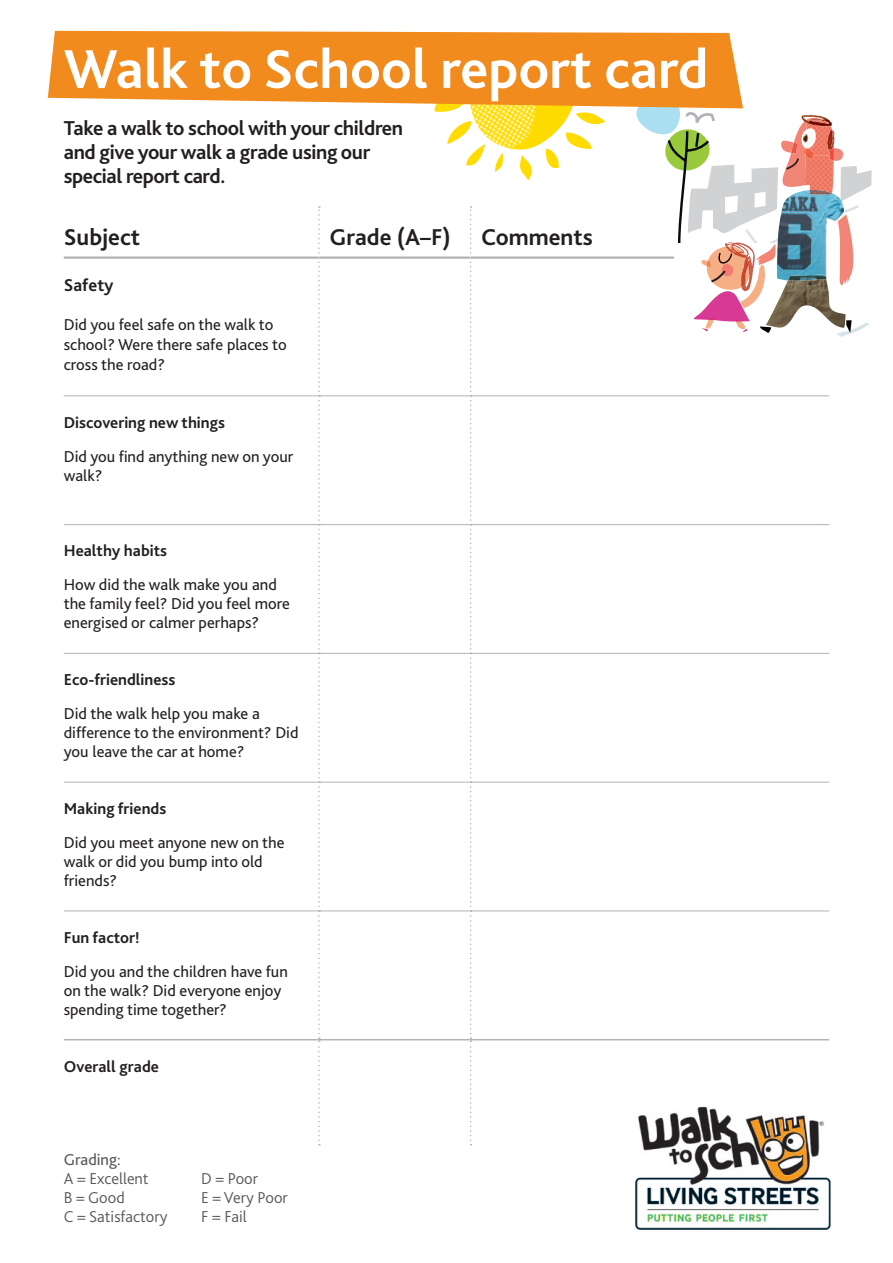
<style>
.page{position:relative;width:893px;height:1263px;background:#fff}
.page>*{position:absolute;margin:0;border:0;box-sizing:border-box;transform-origin:0 0}
.t1{font:700 57px "Bliss 2";color:#fff}
.t2{font:700 24px "Bliss 2";color:#231f20}
.t3{font:700 21px/24.2px "Bliss 2";letter-spacing:-.02em;color:#231f20}
.t4{font:700 18px "Bliss 2";color:#231f20}
.t5{font:16.5px/19px "Bliss 2";color:#231f20}
.t6{font:700 16.5px "Bliss 2";color:#231f20}
.t7{font:300 16.5px/18.9px "Bliss 2";color:#57585a}
.t8{font:16.5px "Bliss 2";color:#57585a}
</style>
<div class="page">
<svg style="left:434px;top:108px;width:171px;height:73px"></svg>
<svg style="left:48px;top:31px;width:692px;height:77px;background:#f3952f"></svg>
<hr style="left:64px;top:395px;width:254px;height:1px;background:#b2b3b7">
<hr style="left:320px;top:395px;width:150px;height:1px;background:#b2b3b7">
<hr style="left:471px;top:395px;width:358px;height:1px;background:#b2b3b7">
<hr style="left:64px;top:524px;width:254px;height:1px;background:#b2b3b7">
<hr style="left:320px;top:524px;width:150px;height:1px;background:#b2b3b7">
<hr style="left:471px;top:524px;width:358px;height:1px;background:#b2b3b7">
<hr style="left:64px;top:653px;width:254px;height:1px;background:#b2b3b7">
<hr style="left:320px;top:653px;width:150px;height:1px;background:#b2b3b7">
<hr style="left:471px;top:653px;width:358px;height:1px;background:#b2b3b7">
<hr style="left:64px;top:782px;width:254px;height:1px;background:#b2b3b7">
<hr style="left:320px;top:782px;width:150px;height:1px;background:#b2b3b7">
<hr style="left:471px;top:782px;width:358px;height:1px;background:#b2b3b7">
<hr style="left:64px;top:910px;width:254px;height:1px;background:#b2b3b7">
<hr style="left:320px;top:910px;width:150px;height:1px;background:#b2b3b7">
<hr style="left:471px;top:910px;width:358px;height:1px;background:#b2b3b7">
<hr style="left:64px;top:256px;width:254px;height:3px;background:#b2b3b7">
<hr style="left:320px;top:256px;width:150px;height:3px;background:#b2b3b7">
<hr style="left:471px;top:256px;width:358px;height:3px;background:#b2b3b7">
<svg style="left:318px;top:206px;width:2px;height:939px"></svg>
<svg style="left:470px;top:206px;width:2px;height:939px"></svg>
<hr style="left:64px;top:1039px;width:255px;height:1px;background:#b2b3b7">
<hr style="left:319px;top:1039px;width:152px;height:1px;background:#b2b3b7">
<hr style="left:471px;top:1039px;width:358px;height:1px;background:#b2b3b7">
<svg style="left:814px;top:243px;width:15px;height:36px"></svg>
<svg style="left:837px;top:320px;width:34px;height:17px"></svg>
<img style="left:814px;top:279px;width:31px;height:49px">
<img style="left:814px;top:275px;width:12px;height:6px">
<img style="left:814px;top:190px;width:15px;height:5px">
<svg style="left:829px;top:148px;width:43px;height:138px"></svg>
<svg style="left:626px;top:90px;width:188px;height:243px"></svg>
<img style="left:801px;top:115px;width:31px;height:12px">
<img style="left:634px;top:1106px;width:197px;height:124px">
<h1 class="t1" style="left:64px;top:34px;width:646px">Walk to School report card</h1>
<p class="t3" style="left:64px;top:115px;width:341px">Take a walk to school with your children and give your walk a grade using our special report card.</p>
<h2 class="t2" style="left:64px;top:222px;width:78px">Subject</h2>
<h2 class="t2" style="left:329px;top:222px;width:123px">Grade (A–F)</h2>
<h2 class="t2" style="left:481px;top:222px;width:113px">Comments</h2>
<p class="t4" style="left:64px;top:274px;width:51px">Safety</p>
<p class="t5" style="left:64px;top:315px;width:224px;line-height:19.8px">Did you feel safe on the walk to school? Were there safe places to cross the road?</p>
<p class="t6" style="left:64px;top:412px;width:163px">Discovering new things</p>
<p class="t5" style="left:64px;top:446px;width:231px">Did you find anything new on your walk?</p>
<p class="t6" style="left:64px;top:541px;width:105px">Healthy habits</p>
<p class="t5" style="left:64px;top:575px;width:228px">How did the walk make you and the family feel? Did you feel more energised or calmer perhaps?</p>
<p class="t6" style="left:64px;top:669px;width:113px">Eco-friendliness</p>
<p class="t5" style="left:64px;top:704px;width:236px">Did the walk help you make a difference to the environment? Did you leave the car at home?</p>
<p class="t6" style="left:64px;top:798px;width:104px">Making friends</p>
<p class="t5" style="left:64px;top:832px;width:222px">Did you meet anyone new on the walk or did you bump into old friends?</p>
<p class="t6" style="left:64px;top:927px;width:77px">Fun factor!</p>
<p class="t5" style="left:64px;top:961px;width:226px">Did you and the children have fun on the walk? Did everyone enjoy spending time together?</p>
<p class="t6" style="left:64px;top:1056px;width:97px">Overall grade</p>
<p class="t8" style="left:64px;top:1149px;width:59px">Grading:</p>
<p class="t7" style="left:64px;top:1169px;width:105px">A = Excellent<br>B = Good<br>C = Satisfactory</p>
<p class="t7" style="left:201px;top:1169px;width:88px">D = Poor<br>E = Very Poor<br>F = Fail</p>
</div>
